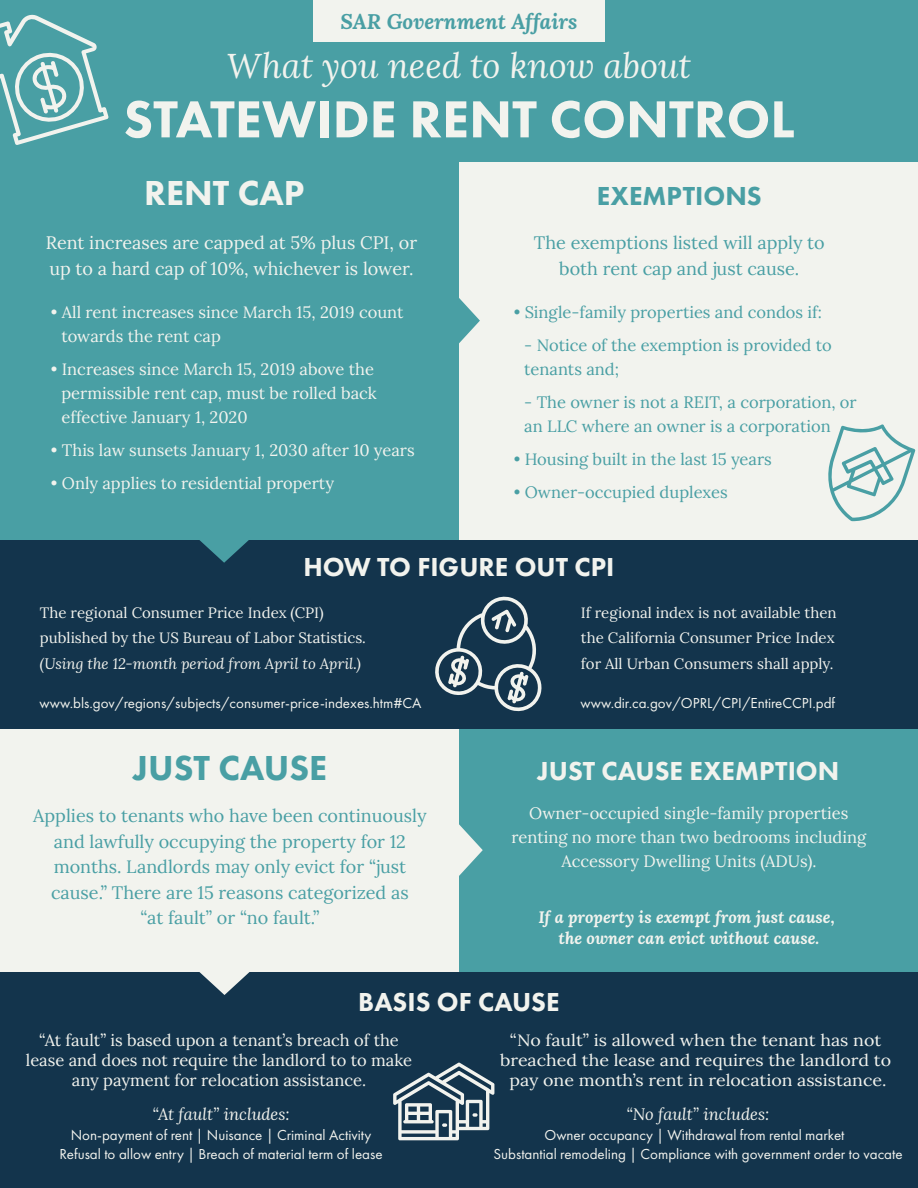
<style>
.page{position:relative;width:918px;height:1188px;background:#fff}
.page>*{position:absolute;margin:0;border:0;box-sizing:border-box;transform-origin:0 0}
.t1{font:800 54px "Futura PT";color:#f2f3ee}
.t2{font:800 36px "Futura PT";color:#499fa4}
.t3{font:800 36px "Futura PT";color:#f2f3ee}
.t4{font:italic 34.5px "Lora";color:#f2f3ee}
.t5{font:800 27px "Futura PT";color:#f2f3ee}
.t6{font:800 27px "Futura PT";color:#499fa4}
.t7{font:italic 700 21px "Lora";color:#499fa4}
.t8{font:18px/25.5px "Lora";color:#499fa4;text-align:center}
.t9{font:18px/25.5px "Lora";color:#f2f3ee}
.t10{font:16.5px/24px "Lora";color:#f2f3ee;text-align:center}
.t11{font:16.5px/24px "Lora";color:#499fa4}
.t12{font:16.5px/20.2px "Lora";color:#f2f3ee;text-align:center;scale:1.08 1}
.t13{font:italic 700 16.5px/21px "Lora";color:#f2f3ee;text-align:center}
.t14{font:italic 16.5px "Lora";color:#f2f3ee}
.t15{font:15px/19.5px "Futura PT";color:#f2f3ee;text-align:center}
.t16{font:15px/25.5px "Lora";color:#f2f3ee}
.t17{font:italic 15px "Lora";color:#f2f3ee}
</style>
<div class="page">
<div style="left:0;top:972px;width:918px;height:216px;background:#13344c"></div>
<svg style="left:393px;top:1062px;width:101px;height:78px"></svg>
<div style="left:459px;top:729px;width:459px;height:243px;background:#499fa4"></div>
<div style="left:0;top:729px;width:459px;height:243px;background:#f2f3ee"></div>
<svg style="left:199px;top:972px;width:51px;height:23px"></svg>
<svg style="left:459px;top:824px;width:24px;height:52px"></svg>
<div style="left:0;top:540px;width:918px;height:189px;background:#13344c"></div>
<svg style="left:435px;top:596px;width:107px;height:116px"></svg>
<div style="left:459px;top:162px;width:459px;height:378px;background:#f2f3ee"></div>
<svg style="left:828px;top:424px;width:87px;height:97px"></svg>
<div style="left:0;top:162px;width:459px;height:378px;background:#499fa4"></div>
<svg style="left:459px;top:298px;width:21px;height:46px"></svg>
<svg style="left:199px;top:540px;width:50px;height:23px"></svg>
<div style="left:0;top:0;width:918px;height:162px;background:#499fa4"></div>
<div style="left:313px;top:0;width:292px;height:42px;background:#f2f3ee"></div>
<svg style="left:0;top:14px;width:109px;height:131px"></svg>
<p class="t7" style="left:340px;top:6px;width:239px">SAR Government Affairs</p>
<h3 class="t4" style="left:227px;top:42px;width:466px">What you need to know about</h3>
<h1 class="t1" style="left:123px;top:86px;width:673px">STATEWIDE RENT CONTROL</h1>
<h2 class="t3" style="left:144px;top:170px;width:162px">RENT CAP</h2>
<p class="t9" style="left:46px;top:229px;width:373px">Rent increases are capped at 5% plus CPI, or up to a hard cap of 10%, whichever is lower.</p>
<p class="t10" style="left:61px;top:299px;width:344px;text-align:left;text-indent:-10px">• All rent increases since March 15, 2019 count towards the rent cap</p>
<p class="t10" style="left:61px;top:356px;width:317px;text-align:left;text-indent:-10px">• Increases since March 15, 2019 above the permissible rent cap, must be rolled back effective January 1, 2020</p>
<p class="t10" style="left:51px;top:437px;width:365px">• This law sunsets January 1, 2030 after 10 years</p>
<p class="t10" style="left:51px;top:470px;width:285px">• Only applies to residential property</p>
<h3 class="t6" style="left:597px;top:179px;width:166px">EXEMPTIONS</h3>
<p class="t8" style="left:534px;top:229px;width:292px">The exemptions listed will apply to both rent cap and just cause.</p>
<p class="t11" style="left:514px;top:299px;width:310px">• Single-family properties and condos if:</p>
<p class="t11" style="left:524px;top:332px;width:309px">- Notice of the exemption is provided to tenants and;</p>
<p class="t11" style="left:524px;top:389px;width:334px">- The owner is not a REIT, a corporation, or an LLC where an owner is a corporation</p>
<p class="t11" style="left:514px;top:446px;width:260px">• Housing built in the last 15 years</p>
<p class="t11" style="left:514px;top:479px;width:216px">• Owner-occupied duplexes</p>
<h3 class="t5" style="left:303px;top:550px;width:313px">HOW TO FIGURE OUT CPI</h3>
<p class="t16" style="left:40px;top:598px;width:328px">The regional Consumer Price Index (CPI) published by the US Bureau of Labor Statistics.</p>
<p class="t17" style="left:40px;top:653px;width:322px">(Using the 12-month period from April to April.)</p>
<p class="t16" style="left:581px;top:598px;width:257px">If regional index is not available then the California Consumer Price Index for All Urban Consumers shall apply.</p>
<p class="t15" style="left:40px;top:693px;width:383px">www.bls.gov/regions/subjects/consumer-price-indexes.htm#CA</p>
<p class="t15" style="left:581px;top:693px;width:256px">www.dir.ca.gov/OPRL/CPI/EntireCCPI.pdf</p>
<h2 class="t2" style="left:133px;top:745px;width:196px">JUST CAUSE</h2>
<p class="t8" style="left:33px;top:802px;width:395px">Applies to tenants who have been continuously and lawfully occupying the property for 12 months. Landlords may only evict for “just cause.” There are 15 reasons categorized as<br>“at fault” or “no fault.”</p>
<h3 class="t5" style="left:538px;top:754px;width:303px">JUST CAUSE EXEMPTION</h3>
<p class="t10" style="left:512px;top:800px;width:356px">Owner-occupied single-family properties renting no more than two bedrooms including<br>Accessory Dwelling Units (ADUs).</p>
<p class="t13" style="left:539px;top:906px;width:298px">If a property is exempt from just cause, the owner can evict without cause.</p>
<h3 class="t5" style="left:358px;top:985px;width:203px">BASIS OF CAUSE</h3>
<p class="t10" style="left:26px;top:1029px;width:388px;line-height:20.2px">“At fault” is based upon a tenant’s breach of the lease and does not require the landlord to to make any payment for relocation assistance.</p>
<p class="t12" style="left:500px;top:1029px;width:364px">“No fault” is allowed when the tenant has not breached the lease and requires the landlord to pay one month’s rent in relocation assistance.</p>
<p class="t15" style="left:60px;top:1125px;width:325px">Non-payment of rent | Nuisance | Criminal Activity<br>Refusal to allow entry | Breach of material term of lease</p>
<p class="t14" style="left:153px;top:1103px;width:139px">“At fault” includes:</p>
<p class="t14" style="left:627px;top:1103px;width:144px">“No fault” includes:</p>
<p class="t15" style="left:493px;top:1125px;width:411px">Owner occupancy | Withdrawal from rental market<br>Substantial remodeling | Compliance with government order to vacate</p>
</div>
